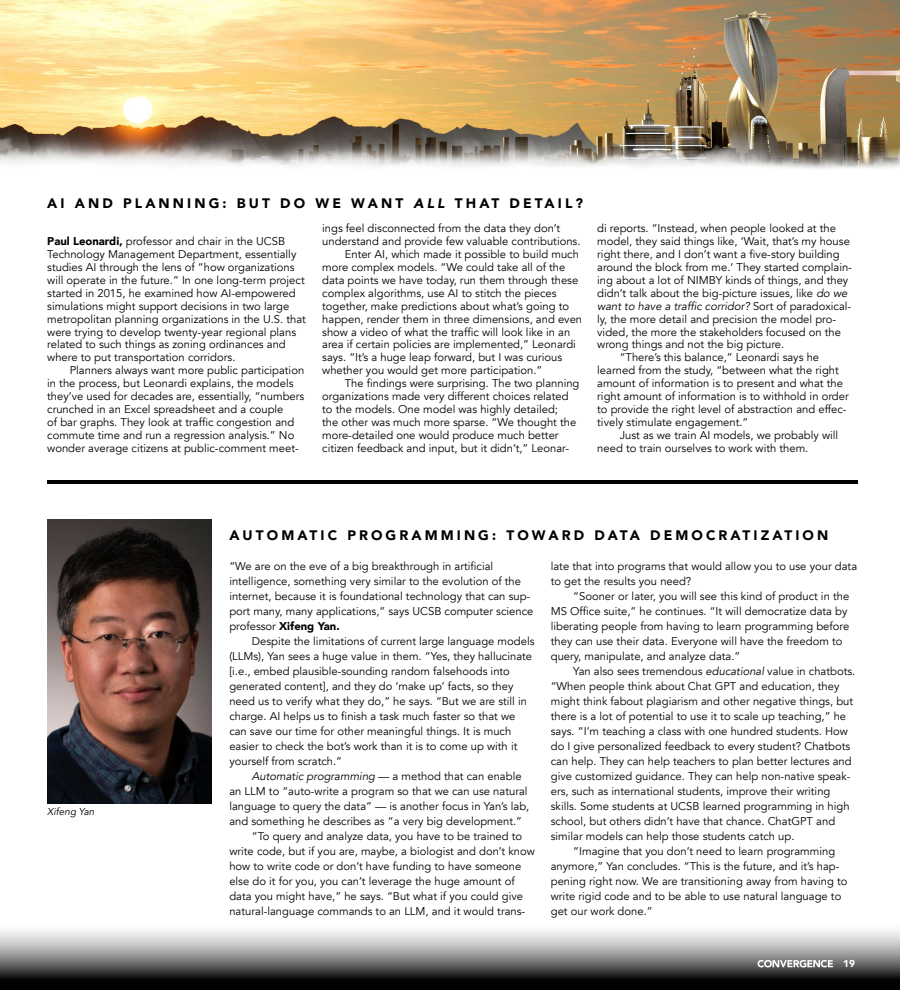
<style>
.page{position:relative;width:900px;height:990px;background:#fff}
.page>*{position:absolute;margin:0;border:0;box-sizing:border-box;transform-origin:0 0}
.t1{font:900 13.75px "Avenir";letter-spacing:.225em;color:#000}
.t2{font:11.25px/15px "Avenir";color:#000}
.t3{font:italic 11.25px "Avenir";color:#000}
.t4{font:italic 10px "Avenir";color:#000}
.t5{font:900 10px "Avenir";color:#fff}
.s1{font-style:italic}
.s2{font-weight:900}
.s3{font-style:normal}
</style>
<div class="page">
<img style="left:0;top:0;width:900px;height:169px">
<svg style="left:0;top:930px;width:900px;height:60px;background:#777"></svg>
<img style="left:47px;top:519px;width:164px;height:285px">
<hr style="left:47px;top:481px;width:810px;height:3px;background:#000">
<svg style="left:758px;top:960px;width:75px;height:7px"></svg>
<p class="t1" style="left:47px;top:191px;width:537px">AI AND PLANNING: BUT DO WE WANT <span class="s1">ALL</span> THAT DETAIL?</p>
<p class="t2" style="left:47px;top:235px;width:260px;line-height:12.9px"><span class="s2">Paul Leonardi,</span> professor and chair in the UCSB Technology Management Department, essentially studies AI through the lens of “how organizations will operate in the future.” In one long-term project started in 2015, he examined how AI-empowered simulations might support decisions in two large metropolitan planning organizations in the U.S. that were trying to develop twenty-year regional plans related to such things as zoning ordinances and where to put transportation corridors.</p>
<p class="t2" style="left:47px;top:364px;width:259px;line-height:12.9px;text-indent:22px">Planners always want more public participation in the process, but Leonardi explains, the models they’ve used for decades are, essentially, “numbers crunched in an Excel spreadsheet and a couple<br>of bar graphs. They look at traffic congestion and commute time and run a regression analysis.” No wonder average citizens at public-comment meet-</p>
<p class="t2" style="left:322px;top:221px;width:240px">ings feel disconnected from the data they don’t</p>
<p class="t2" style="left:322px;top:234px;width:260px">understand and provide few valuable contributions.</p>
<p class="t2" style="left:345px;top:247px;width:236px">Enter AI, which made it possible to build much</p>
<p class="t2" style="left:322px;top:260px;width:245px">more complex models. “We could take all of the</p>
<p class="t2" style="left:322px;top:273px;width:258px">data points we have today, run them through these</p>
<p class="t2" style="left:322px;top:286px;width:236px">complex algorithms, use AI to stitch the pieces</p>
<p class="t2" style="left:322px;top:298px;width:248px">together, make predictions about what’s going to</p>
<p class="t2" style="left:322px;top:311px;width:261px">happen, render them in three dimensions, and even</p>
<p class="t2" style="left:322px;top:324px;width:250px">show a video of what the traffic will look like in an</p>
<p class="t2" style="left:322px;top:337px;width:255px">area if certain policies are implemented,” Leonardi</p>
<p class="t2" style="left:322px;top:350px;width:241px">says. “It’s a huge leap forward, but I was curious</p>
<p class="t2" style="left:322px;top:363px;width:222px">whether you would get more participation.”</p>
<p class="t2" style="left:345px;top:376px;width:236px">The findings were surprising. The two planning</p>
<p class="t2" style="left:322px;top:389px;width:248px">organizations made very different choices related</p>
<p class="t2" style="left:322px;top:402px;width:237px">to the models. One model was highly detailed;</p>
<p class="t2" style="left:322px;top:415px;width:256px">the other was much more sparse. “We thought the</p>
<p class="t2" style="left:322px;top:428px;width:238px">more-detailed one would produce much better</p>
<p class="t2" style="left:322px;top:441px;width:248px">citizen feedback and input, but it didn’t,” Leonar-</p>
<p class="t2" style="left:597px;top:221px;width:240px">di reports. “Instead, when people looked at the</p>
<p class="t2" style="left:597px;top:234px;width:254px">model, they said things like, ‘Wait, that’s my house</p>
<p class="t2" style="left:597px;top:247px;width:244px">right there, and I don’t want a five-story building</p>
<p class="t2" style="left:597px;top:260px;width:256px">around the block from me.’ They started complain-</p>
<p class="t2" style="left:597px;top:273px;width:253px">ing about a lot of NIMBY kinds of things, and they</p>
<p class="t2" style="left:597px;top:286px;width:252px">didn’t talk about the big-picture issues, like <span class="s1">do we</span></p>
<p class="t3" style="left:597px;top:299px;width:256px">want to have a traffic corridor? <span class="s3">Sort of paradoxical-</span></p>
<p class="t2" style="left:597px;top:311px;width:240px">ly, the more detail and precision the model pro-</p>
<p class="t2" style="left:597px;top:324px;width:245px">vided, the more the stakeholders focused on the</p>
<p class="t2" style="left:597px;top:337px;width:189px">wrong things and not the big picture.</p>
<p class="t2" style="left:620px;top:350px;width:201px">“There’s this balance,” Leonardi says he</p>
<p class="t2" style="left:597px;top:363px;width:243px">learned from the study, “between what the right</p>
<p class="t2" style="left:597px;top:376px;width:247px">amount of information is to present and what the</p>
<p class="t2" style="left:597px;top:389px;width:253px">right amount of information is to withhold in order</p>
<p class="t2" style="left:597px;top:402px;width:251px">to provide the right level of abstraction and effec-</p>
<p class="t2" style="left:597px;top:415px;width:153px">tively stimulate engagement.”</p>
<p class="t2" style="left:620px;top:428px;width:220px">Just as we train AI models, we probably will</p>
<p class="t2" style="left:597px;top:441px;width:213px">need to train ourselves to work with them.</p>
<p class="t4" style="left:47px;top:806px;width:49px">Xifeng Yan</p>
<p class="t1" style="left:229px;top:523px;width:601px">AUTOMATIC PROGRAMMING: TOWARD DATA DEMOCRATIZATION</p>
<p class="t2" style="left:229px;top:559px;width:306px">“We are on the eve of a big breakthrough in artificial intelligence, something very similar to the evolution of the internet, because it is foundational technology that can sup&shy;port many, many applications,” says UCSB computer science professor <span class="s2">Xifeng Yan.</span></p>
<p class="t2" style="left:229px;top:634px;width:307px;text-indent:22px">Despite the limitations of current large language models (LLMs), Yan sees a huge value in them. “Yes, they hallucinate [i.e., embed plausible-sounding random falsehoods into generated content], and they do ‘make up’ facts, so they need us to verify what they do,” he says. “But we are still in charge. AI helps us to finish a task much faster so that we can save our time for other meaningful things. It is much easier to check the bot’s work than it is to come up with it yourself from scratch.”</p>
<p class="t2" style="left:252px;top:769px;width:271px"><span class="s1">Automatic programming</span> — a method that can enable</p>
<p class="t2" style="left:229px;top:784px;width:300px">an LLM to “auto-write a program so that we can use natural</p>
<p class="t2" style="left:229px;top:799px;width:302px">language to query the data” — is another focus in Yan’s lab,</p>
<p class="t2" style="left:229px;top:814px;width:294px">and something he describes as “a very big development.”</p>
<p class="t2" style="left:252px;top:829px;width:272px">“To query and analyze data, you have to be trained to</p>
<p class="t2" style="left:229px;top:844px;width:307px">write code, but if you are, maybe, a biologist and don’t know</p>
<p class="t2" style="left:229px;top:859px;width:294px">how to write code or don’t have funding to have someone</p>
<p class="t2" style="left:229px;top:874px;width:287px">else do it for you, you can’t leverage the huge amount of</p>
<p class="t2" style="left:229px;top:889px;width:295px">data you might have,” he says. “But what if you could give</p>
<p class="t2" style="left:229px;top:904px;width:298px">natural-language commands to an LLM, and it would trans-</p>
<p class="t2" style="left:551px;top:559px;width:308px">late that into programs that would allow you to use your data to get the results you need?</p>
<p class="t2" style="left:551px;top:589px;width:300px;text-indent:22px">“Sooner or later, you will see this kind of product in the MS Office suite,” he continues. “It will democratize data by liberating people from having to learn programming before they can use their data. Everyone will have the freedom to query, manipulate, and analyze data.”</p>
<p class="t2" style="left:573px;top:664px;width:284px">Yan also sees tremendous <span class="s1">educational</span> value in chatbots.</p>
<p class="t2" style="left:551px;top:679px;width:290px">“When people think about Chat GPT and education, they</p>
<p class="t2" style="left:551px;top:694px;width:304px">might think fabout plagiarism and other negative things, but</p>
<p class="t2" style="left:551px;top:709px;width:297px">there is a lot of potential to use it to scale up teaching,” he</p>
<p class="t2" style="left:551px;top:724px;width:299px">says. “I’m teaching a class with one hundred students. How</p>
<p class="t2" style="left:551px;top:739px;width:301px">do I give personalized feedback to every student? Chatbots</p>
<p class="t2" style="left:551px;top:754px;width:302px">can help. They can help teachers to plan better lectures and</p>
<p class="t2" style="left:551px;top:769px;width:301px">give customized guidance. They can help non-native speak-</p>
<p class="t2" style="left:551px;top:784px;width:281px">ers, such as international students, improve their writing</p>
<p class="t2" style="left:551px;top:799px;width:300px">skills. Some students at UCSB learned programming in high</p>
<p class="t2" style="left:551px;top:814px;width:286px">school, but others didn’t have that chance. ChatGPT and</p>
<p class="t2" style="left:551px;top:829px;width:245px">similar models can help those students catch up.</p>
<p class="t2" style="left:573px;top:844px;width:263px">“Imagine that you don’t need to learn programming</p>
<p class="t2" style="left:551px;top:859px;width:290px">anymore,” Yan concludes. “This is the future, and it’s hap-</p>
<p class="t2" style="left:551px;top:874px;width:298px">pening right now. We are transitioning away from having to</p>
<p class="t2" style="left:551px;top:889px;width:292px">write rigid code and to be able to use natural language to</p>
<p class="t2" style="left:551px;top:904px;width:103px">get our work done.”</p>
<p class="t5" style="left:843px;top:955px;width:13px">19</p>
</div>
